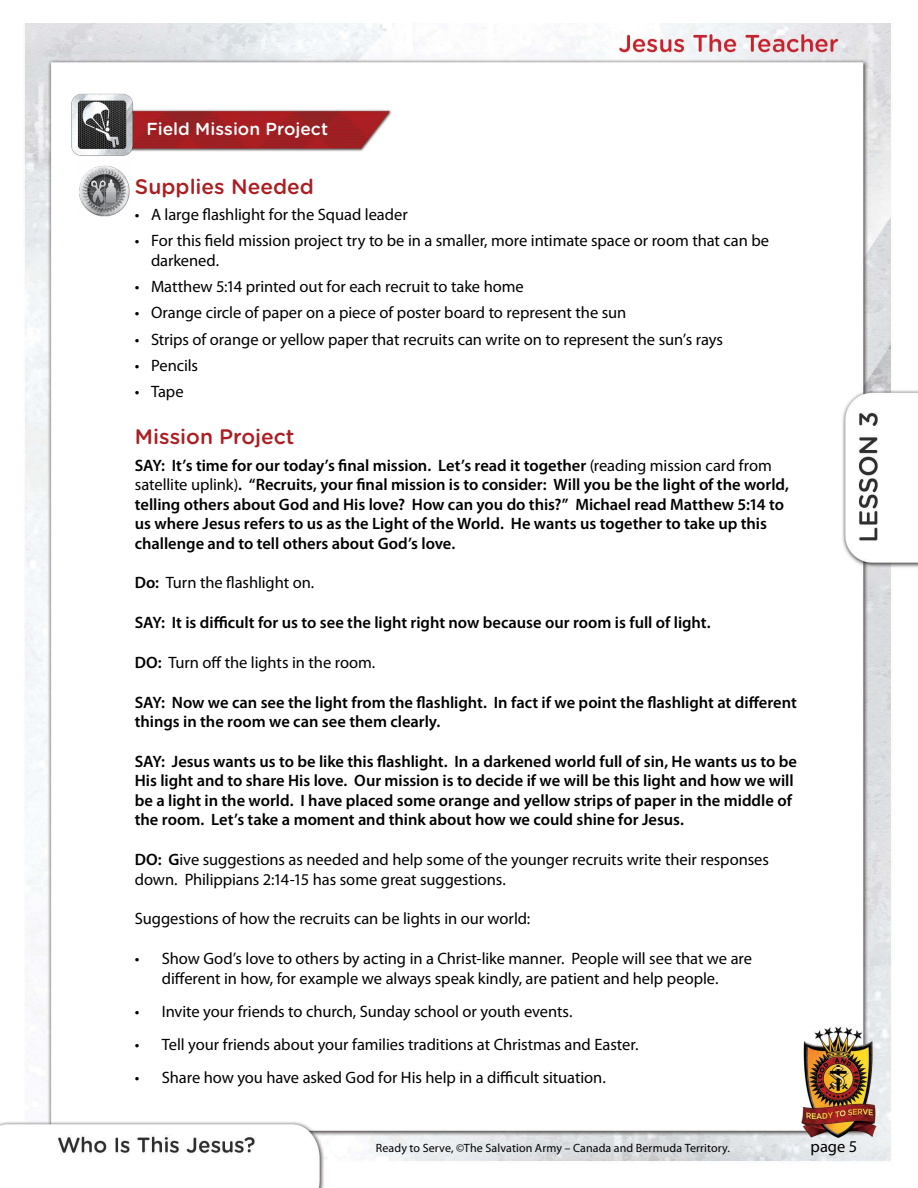
<style>
.page{position:relative;width:918px;height:1188px;background:#fff}
.page>*{position:absolute;margin:0;border:0;box-sizing:border-box;transform-origin:0 0}
.t1{font:500 21px "Gotham Rounded";color:#ab1f23}
.t2{font:500 17.4px "Gotham Rounded";color:#fff}
.t3{font:16.5px/19.5px "Myriad Pro";letter-spacing:-.005em;color:#000}
.t4{font:600 16.5px/19.5px "Myriad Pro";letter-spacing:-.005em;color:#000}
.t5{font:12px "Myriad Pro";letter-spacing:.01em;color:#000}
.s1{font-weight:400}
.s2{font-weight:600}
</style>
<div class="page">
<img style="left:0;top:23px;width:918px;height:1165px">
<img style="left:136px;top:107px;width:256px;height:44px">
<img style="left:71px;top:92px;width:65px;height:66px">
<img style="left:77px;top:160px;width:55px;height:56px">
<p class="t2" style="left:146px;top:117px;width:183px">Field Mission Project</p>
<p class="t1" style="left:135px;top:172px;width:181px">Supplies Needed</p>
<p class="t3" style="left:135px;top:205px;width:274px">• A large flashlight for the Squad leader</p>
<p class="t3" style="left:151px;top:231px;width:620px;text-indent:-16px">• For this field mission project try to be in a smaller, more intimate space or room that can be darkened.</p>
<p class="t3" style="left:135px;top:277px;width:391px">• Matthew 5:14 printed out for each recruit to take home</p>
<p class="t3" style="left:135px;top:303px;width:493px">• Orange circle of paper on a piece of poster board to represent the sun</p>
<p class="t3" style="left:135px;top:329px;width:590px">• Strips of orange or yellow paper that recruits can write on to represent the sun’s rays</p>
<p class="t3" style="left:135px;top:355px;width:65px">• Pencils</p>
<p class="t3" style="left:135px;top:382px;width:50px">• Tape</p>
<p class="t1" style="left:135px;top:422px;width:161px">Mission Project</p>
<p class="t4" style="left:135px;top:455px;width:656px">SAY: It’s time for our today’s final mission. Let’s read it together <span class="s1">(reading mission card from satellite uplink)</span>. “Recruits, your final mission is to consider: Will you be the light of the world, telling others about God and His love? How can you do this?” Michael read Matthew 5:14 to us where Jesus refers to us as the Light of the World. He wants us together to take up this challenge and to tell others about God’s love.</p>
<p class="t3" style="left:135px;top:573px;width:181px"><span class="s2">Do:</span> Turn the flashlight on.</p>
<p class="t4" style="left:135px;top:612px;width:577px">SAY: It is difficult for us to see the light right now because our room is full of light.</p>
<p class="t3" style="left:135px;top:652px;width:242px"><span class="s2">DO:</span> Turn off the lights in the room.</p>
<p class="t4" style="left:135px;top:692px;width:664px">SAY: Now we can see the light from the flashlight. In fact if we point the flashlight at different things in the room we can see them clearly.</p>
<p class="t4" style="left:135px;top:751px;width:664px">SAY: Jesus wants us to be like this flashlight. In a darkened world full of sin, He wants us to be His light and to share His love. Our mission is to decide if we will be this light and how we will be a light in the world. I have placed some orange and yellow strips of paper in the middle of the room. Let’s take a moment and think about how we could shine for Jesus.</p>
<p class="t3" style="left:135px;top:850px;width:636px"><span class="s2">DO: G</span>ive suggestions as needed and help some of the younger recruits write their responses down. Philippians 2:14-15 has some great suggestions.</p>
<p class="t3" style="left:135px;top:909px;width:397px">Suggestions of how the recruits can be lights in our world:</p>
<p class="t3" style="left:135px;top:949px;width:619px;text-align:center">• Show God’s love to others by acting in a Christ-like manner. People will see that we are different in how, for example we always speak kindly, are patient and help people.</p>
<p class="t3" style="left:135px;top:1001px;width:439px">• Invite your friends to church, Sunday school or youth events.</p>
<p class="t3" style="left:135px;top:1034px;width:505px">• Tell your friends about your families traditions at Christmas and Easter.</p>
<p class="t3" style="left:135px;top:1067px;width:473px">• Share how you have asked God for His help in a difficult situation.</p>
<p class="t5" style="left:376px;top:1141px;width:356px">Ready to Serve, ©The Salvation Army – Canada and Bermuda Territory.</p>
<p class="t3" style="left:811px;top:1136px;width:48px">page 5</p>
</div>
